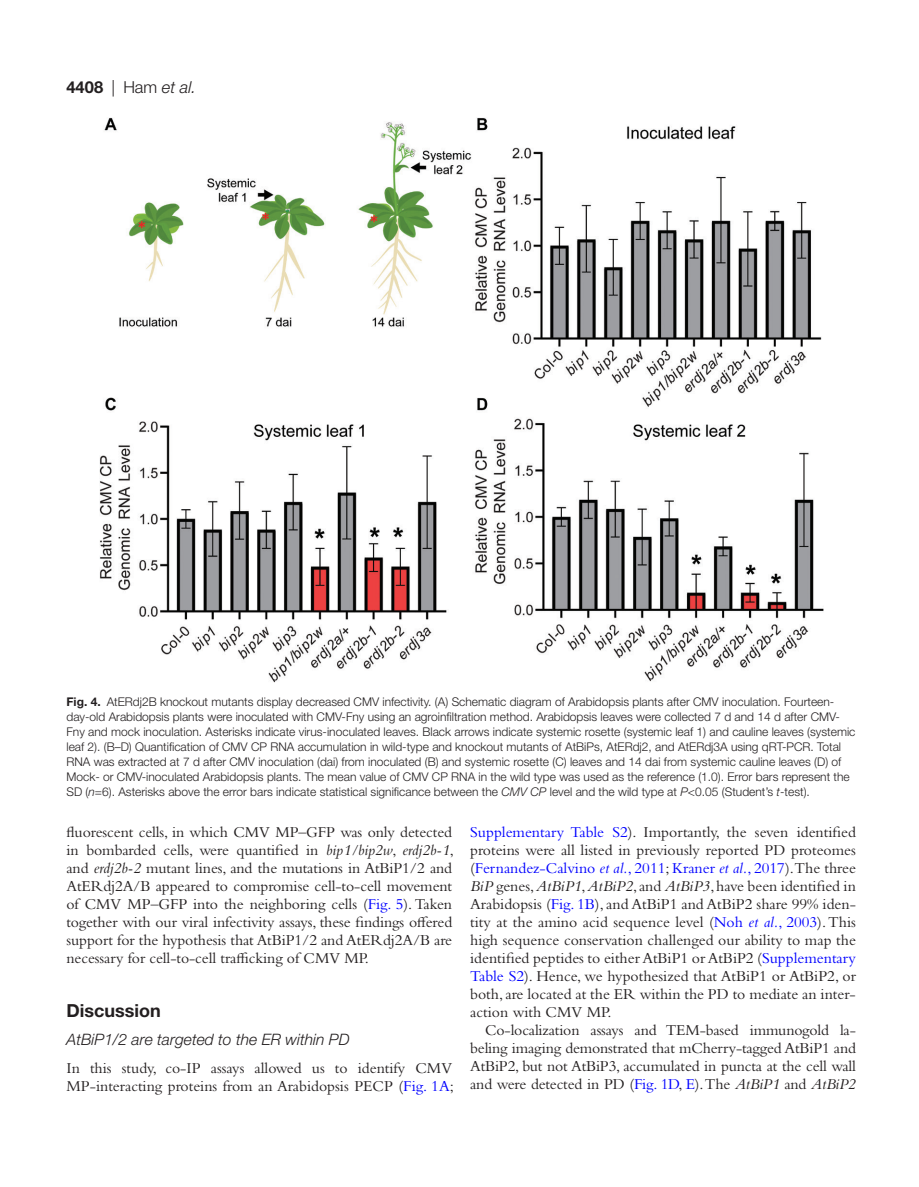
<style>
.page{position:relative;width:919px;height:1187px;background:#fff}
.page>*{position:absolute;margin:0;border:0;box-sizing:border-box;transform-origin:0 0}
.t1{font:700 18px "Helvetica Neue LT Std";color:#231f20}
.t2{font:italic 300 16.5px "Helvetica Neue LT Std";color:#231f20}
.t3{font:15.75px/18px "Bembo Std";color:#231f20;text-align:justify}
.t4{font:italic 300 15.75px "Helvetica Neue LT Std";color:#231f20}
.t5{font:300 12px/15px "Helvetica Neue LT Std";color:#231f20}
.s1{font-weight:700;font-style:normal}
.s2{font-style:normal}
.s3{font-weight:700}
.s4{font-style:italic}
.s5{color:#00f}
.s6{font-style:italic;color:#00f}
</style>
<div class="page">
<img style="left:99px;top:117px;width:724px;height:565px">
<p class="t2" style="left:66px;top:77px;width:131px"><span class="s1">4408</span> <span class="s2">| Ham</span> et al.</p>
<p class="t5" style="left:66px;top:694px;width:790px"><span class="s3">Fig. 4.</span> AtERdj2B knockout mutants display decreased CMV infectivity. (A) Schematic diagram of Arabidopsis plants after CMV inoculation. Fourteen&shy;day-old Arabidopsis plants were inoculated with CMV-Fny using an agroinfiltration method. Arabidopsis leaves were collected 7 d and 14 d after CMV-Fny and mock inoculation. Asterisks indicate virus-inoculated leaves. Black arrows indicate systemic rosette (systemic leaf 1) and cauline leaves (systemic leaf 2). (B–D) Quantification of CMV CP RNA accumulation in wild-type and knockout mutants of AtBiPs, AtERdj2, and AtERdj3A using qRT-PCR. Total RNA was extracted at 7 d after CMV inoculation (dai) from inoculated (B) and systemic rosette (C) leaves and 14 dai from systemic cauline leaves (D) of Mock- or CMV-inoculated Arabidopsis plants. The mean value of CMV CP RNA in the wild type was used as the reference (1.0). Error bars represent the SD (<span class="s4">n</span>=6). Asterisks above the error bars indicate statistical significance between the <span class="s4">CMV CP</span> level and the wild type at <span class="s4">P</span>&lt;0.05 (Student’s <span class="s4">t</span>-test).</p>
<p class="t3" style="left:66px;top:822px;width:389px">fluorescent cells, in which CMV MP–GFP was only detected in bombarded cells, were quantified in <span class="s4">bip1/bip2w</span>, <span class="s4">erdj2b-1</span>, and <span class="s4">erdj2b-2</span> mutant lines, and the mutations in AtBiP1/2 and AtERdj2A/B appeared to compromise cell-to-cell movement of CMV MP–GFP into the neighboring cells (<span class="s5">Fig. 5</span>). Taken together with our viral infectivity assays, these findings offered support for the hypothesis that AtBiP1/2 and AtERdj2A/B are necessary for cell-to-cell trafficking of CMV MP.</p>
<p class="t1" style="left:66px;top:999px;width:96px">Discussion</p>
<p class="t4" style="left:66px;top:1029px;width:284px">AtBiP1/2 are targeted to the ER within PD</p>
<p class="t3" style="left:66px;top:1058px;width:389px">In this study, co-IP assays allowed us to identify CMV<br>MP-interacting proteins from an Arabidopsis PECP (<span class="s5">Fig. 1A</span>;</p>
<p class="t3" style="left:470px;top:822px;width:387px"><span class="s5">Supplementary Table S2</span>). Importantly, the seven identified proteins were all listed in previously reported PD proteomes (<span class="s5">Fernandez-Calvino</span> <span class="s6">et al.</span><span class="s5">, 2011</span>; <span class="s5">Kraner</span> <span class="s6">et al.</span><span class="s5">, 2017</span>).The three <span class="s4">BiP</span> genes, <span class="s4">AtBiP1</span>, <span class="s4">AtBiP2</span>, and <span class="s4">AtBiP3</span>, have been identified in Arabidopsis (<span class="s5">Fig. 1B</span>), and AtBiP1 and AtBiP2 share 99% iden&shy;tity at the amino acid sequence level (<span class="s5">Noh</span> <span class="s6">et al.</span><span class="s5">, 2003</span>). This high sequence conservation challenged our ability to map the identified peptides to either AtBiP1 or AtBiP2 (<span class="s5">Supplementary Table S2</span>). Hence, we hypothesized that AtBiP1 or AtBiP2, or both, are located at the ER within the PD to mediate an inter&shy;action with CMV MP.</p>
<p class="t3" style="left:470px;top:1020px;width:387px;text-indent:15px">Co-localization assays and TEM-based immunogold la&shy;beling imaging demonstrated that mCherry-tagged AtBiP1 and AtBiP2, but not AtBiP3, accumulated in puncta at the cell wall and were detected in PD (<span class="s5">Fig. 1D</span>, <span class="s5">E</span>). The <span class="s4">AtBiP1</span> and <span class="s4">AtBiP2</span></p>
</div>
